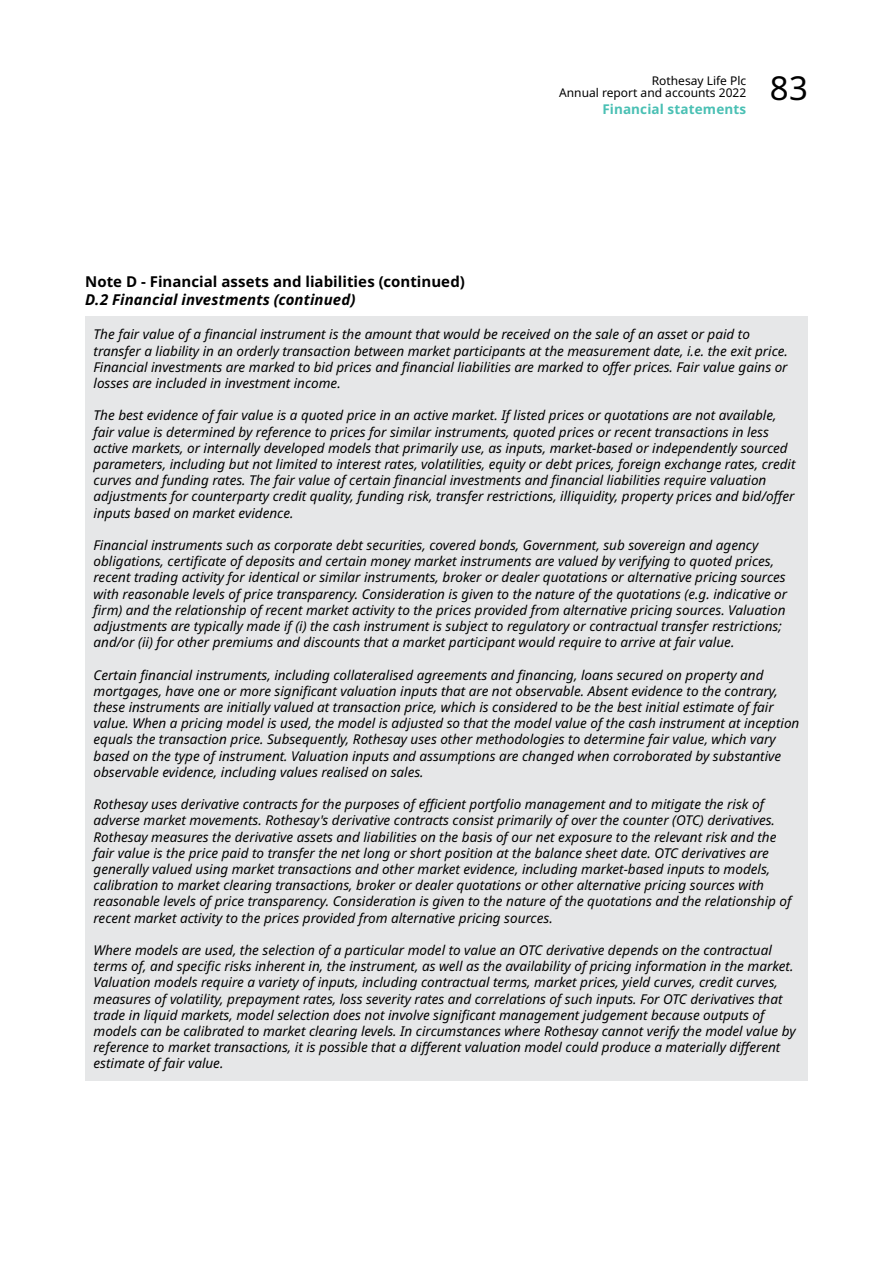
<style>
.page{position:relative;width:893px;height:1263px;background:#fff}
.page>*{position:absolute;margin:0;border:0;box-sizing:border-box;transform-origin:0 0}
.t1{font:33px "Noto Sans";color:#000}
.t2{font:700 15px "Noto Sans";letter-spacing:.005em;color:#000}
.t3{font:italic 700 15px "Noto Sans";letter-spacing:.005em;color:#000}
.t4{font:italic 13.5px/16.2px "Noto Sans";color:#000}
.t5{font:700 13.5px "Noto Sans";letter-spacing:.01em;color:#4ac0b4}
.t6{font:12px/12px "Noto Sans";color:#000;text-align:right}
</style>
<div class="page">
<div style="left:85px;top:316px;width:723px;height:84px;background:#e6e7e8"></div>
<div style="left:85px;top:397px;width:723px;height:133px;background:#e6e7e8"></div>
<div style="left:85px;top:527px;width:723px;height:133px;background:#e6e7e8"></div>
<div style="left:85px;top:657px;width:723px;height:132px;background:#e6e7e8"></div>
<div style="left:85px;top:786px;width:723px;height:149px;background:#e6e7e8"></div>
<div style="left:85px;top:932px;width:723px;height:149px;background:#e6e7e8"></div>
<p class="t6" style="left:559px;top:75px;width:189px">Rothesay Life Plc<br>Annual report and accounts 2022</p>
<p class="t5" style="left:602px;top:99px;width:145px">Financial statements</p>
<h1 class="t1" style="left:770px;top:65px;width:39px">83</h1>
<p class="t2" style="left:85px;top:271px;width:381px">Note D - Financial assets and liabilities (continued)</p>
<p class="t3" style="left:85px;top:289px;width:272px">D.2 Financial investments (continued)</p>
<p class="t4" style="left:94px;top:326px;width:696px">The fair value of a financial instrument is the amount that would be received on the sale of an asset or paid to transfer a liability in an orderly transaction between market participants at the measurement date, i.e. the exit price.<br>Financial investments are marked to bid prices and financial liabilities are marked to offer prices. Fair value gains or losses are included in investment income.</p>
<p class="t4" style="left:94px;top:407px;width:703px">The best evidence of fair value is a quoted price in an active market. If listed prices or quotations are not available, fair value is determined by reference to prices for similar instruments, quoted prices or recent transactions in less active markets, or internally developed models that primarily use, as inputs, market-based or independently sourced parameters, including but not limited to interest rates, volatilities, equity or debt prices, foreign exchange rates, credit curves and funding rates. The fair value of certain financial investments and financial liabilities require valuation adjustments for counterparty credit quality, funding risk, transfer restrictions, illiquidity, property prices and bid/offer inputs based on market evidence.</p>
<p class="t4" style="left:94px;top:537px;width:695px">Financial instruments such as corporate debt securities, covered bonds, Government, sub sovereign and agency obligations, certificate of deposits and certain money market instruments are valued by verifying to quoted prices, recent trading activity for identical or similar instruments, broker or dealer quotations or alternative pricing sources with reasonable levels of price transparency. Consideration is given to the nature of the quotations (e.g. indicative or firm) and the relationship of recent market activity to the prices provided from alternative pricing sources. Valuation adjustments are typically made if (i) the cash instrument is subject to regulatory or contractual transfer restrictions; and/or (ii) for other premiums and discounts that a market participant would require to arrive at fair value.</p>
<p class="t4" style="left:94px;top:667px;width:707px">Certain financial instruments, including collateralised agreements and financing, loans secured on property and mortgages, have one or more significant valuation inputs that are not observable. Absent evidence to the contrary, these instruments are initially valued at transaction price, which is considered to be the best initial estimate of fair value. When a pricing model is used, the model is adjusted so that the model value of the cash instrument at inception equals the transaction price. Subsequently, Rothesay uses other methodologies to determine fair value, which vary based on the type of instrument. Valuation inputs and assumptions are changed when corroborated by substantive observable evidence, including values realised on sales.</p>
<p class="t4" style="left:94px;top:796px;width:699px">Rothesay uses derivative contracts for the purposes of efficient portfolio management and to mitigate the risk of adverse market movements. Rothesay's derivative contracts consist primarily of over the counter (OTC) derivatives.<br>Rothesay measures the derivative assets and liabilities on the basis of our net exposure to the relevant risk and the fair value is the price paid to transfer the net long or short position at the balance sheet date. OTC derivatives are generally valued using market transactions and other market evidence, including market-based inputs to models, calibration to market clearing transactions, broker or dealer quotations or other alternative pricing sources with reasonable levels of price transparency. Consideration is given to the nature of the quotations and the relationship of recent market activity to the prices provided from alternative pricing sources.</p>
<p class="t4" style="left:94px;top:942px;width:704px">Where models are used, the selection of a particular model to value an OTC derivative depends on the contractual terms of, and specific risks inherent in, the instrument, as well as the availability of pricing information in the market.<br>Valuation models require a variety of inputs, including contractual terms, market prices, yield curves, credit curves, measures of volatility, prepayment rates, loss severity rates and correlations of such inputs. For OTC derivatives that trade in liquid markets, model selection does not involve significant management judgement because outputs of models can be calibrated to market clearing levels. In circumstances where Rothesay cannot verify the model value by reference to market transactions, it is possible that a different valuation model could produce a materially different estimate of fair value.</p>
</div>
